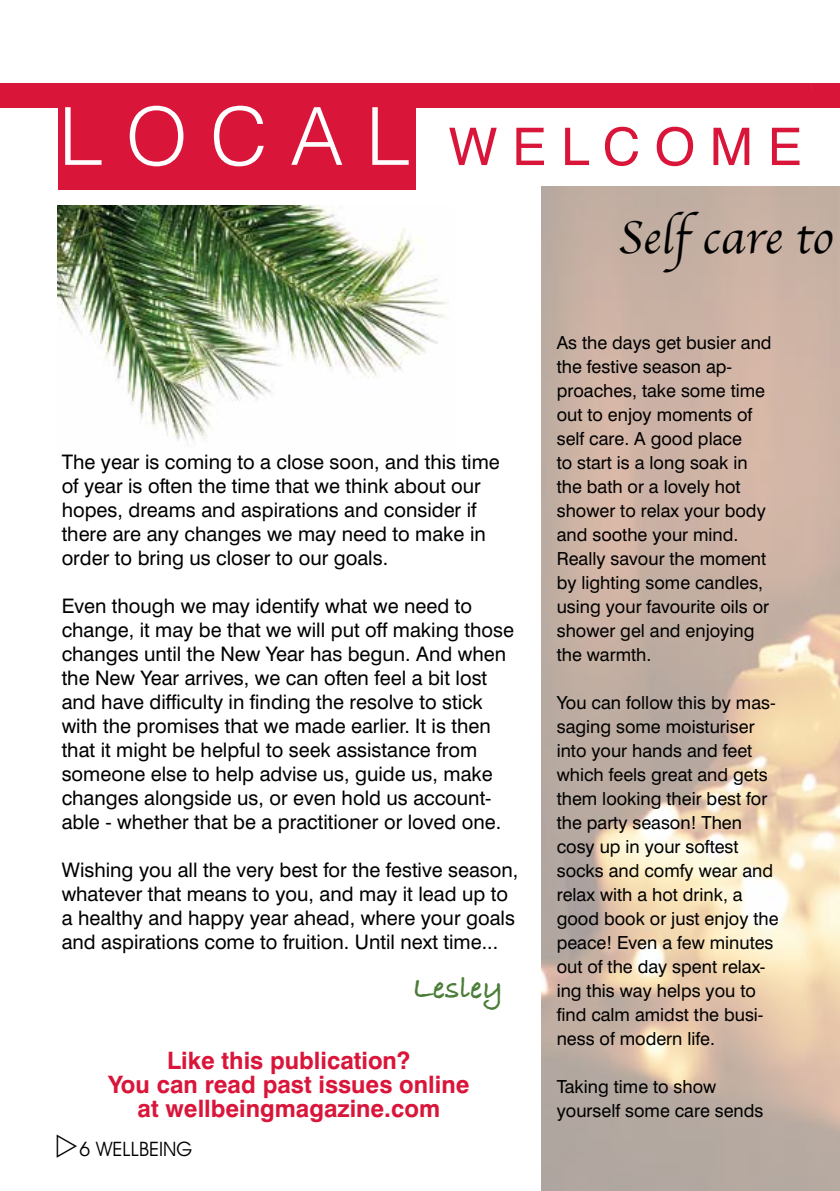
<style>
.page{position:relative;width:840px;height:1191px;background:#fff}
.page>*{position:absolute;margin:0;border:0;box-sizing:border-box;transform-origin:0 0}
.t1{font:52px "Helvetica";color:#d9163a}
.t2{font:48px "Apple Chancery";color:#000}
.t3{font:700 32px "Bradley Hand ITCTT";color:#4b7d38}
.t4{font:700 24px/24px "Swiss 721 BT";color:#d9163a;text-align:center}
.t5{font:20px/24px "Swiss 721 BT";color:#000}
.t6{font:20px "Avant Garde IT Cby BT";color:#000}
.t7{font:18px/24px "Swiss 721 BT";color:#000}
.s1{font-weight:300;font-size:80px;color:#fff}
</style>
<div class="page">
<div style="left:0;top:83px;width:839px;height:25px;background:#d9163a"></div>
<div style="left:59px;top:107px;width:357px;height:83px;background:#d9163a"></div>
<img style="left:541px;top:187px;width:298px;height:1004px">
<img style="left:57px;top:205px;width:392px;height:236px">
<h1 class="t1" style="left:59px;top:107px;width:744px"><span class="s1">L O C A L</span> W E L C O M E</h1>
<p class="t5" style="left:62px;top:450px;width:439px">The year is coming to a close soon, and this time of year is often the time that we think about our hopes, dreams and aspirations and consider if there are any changes we may need to make in order to bring us closer to our goals.</p>
<p class="t5" style="left:62px;top:594px;width:453px">Even though we may identify what we need to change, it may be that we will put off making those changes until the New Year has begun. And when the New Year arrives, we can often feel a bit lost and have difficulty in finding the resolve to stick with the promises that we made earlier. It is then that it might be helpful to seek assistance from someone else to help advise us, guide us, make changes alongside us, or even hold us account&shy;able - whether that be a practitioner or loved one.</p>
<p class="t5" style="left:62px;top:858px;width:458px">Wishing you all the very best for the festive season, whatever that means to you, and may it lead up to a healthy and happy year ahead, where your goals and aspirations come to fruition. Until next time...</p>
<h3 class="t3" style="left:412px;top:963px;width:92px">Lesley</h3>
<p class="t4" style="left:108px;top:1048px;width:362px">Like this publication?<br>You can read past issues online at wellbeingmagazine.com</p>
<p class="t6" style="left:79px;top:1136px;width:115px">6 WELLBEING</p>
<h2 class="t2" style="left:617px;top:199px;width:216px">Self care to</h2>
<p class="t7" style="left:556px;top:330px;width:216px">As the days get busier and the festive season ap&shy;proaches, take some time out to enjoy moments of self care. A good place<br>to start is a long soak in the bath or a lovely hot shower to relax your body and soothe your mind.<br>Really savour the moment by lighting some candles, using your favourite oils or shower gel and enjoying the warmth.</p>
<p class="t7" style="left:556px;top:690px;width:223px">You can follow this by mas&shy;saging some moisturiser into your hands and feet which feels great and gets them looking their best for the party season! Then cosy up in your softest socks and comfy wear and relax with a hot drink, a good book or just enjoy the peace! Even a few minutes out of the day spent relax&shy;ing this way helps you to find calm amidst the busi&shy;ness of modern life.</p>
<p class="t7" style="left:556px;top:1074px;width:208px">Taking time to show yourself some care sends</p>
</div>
